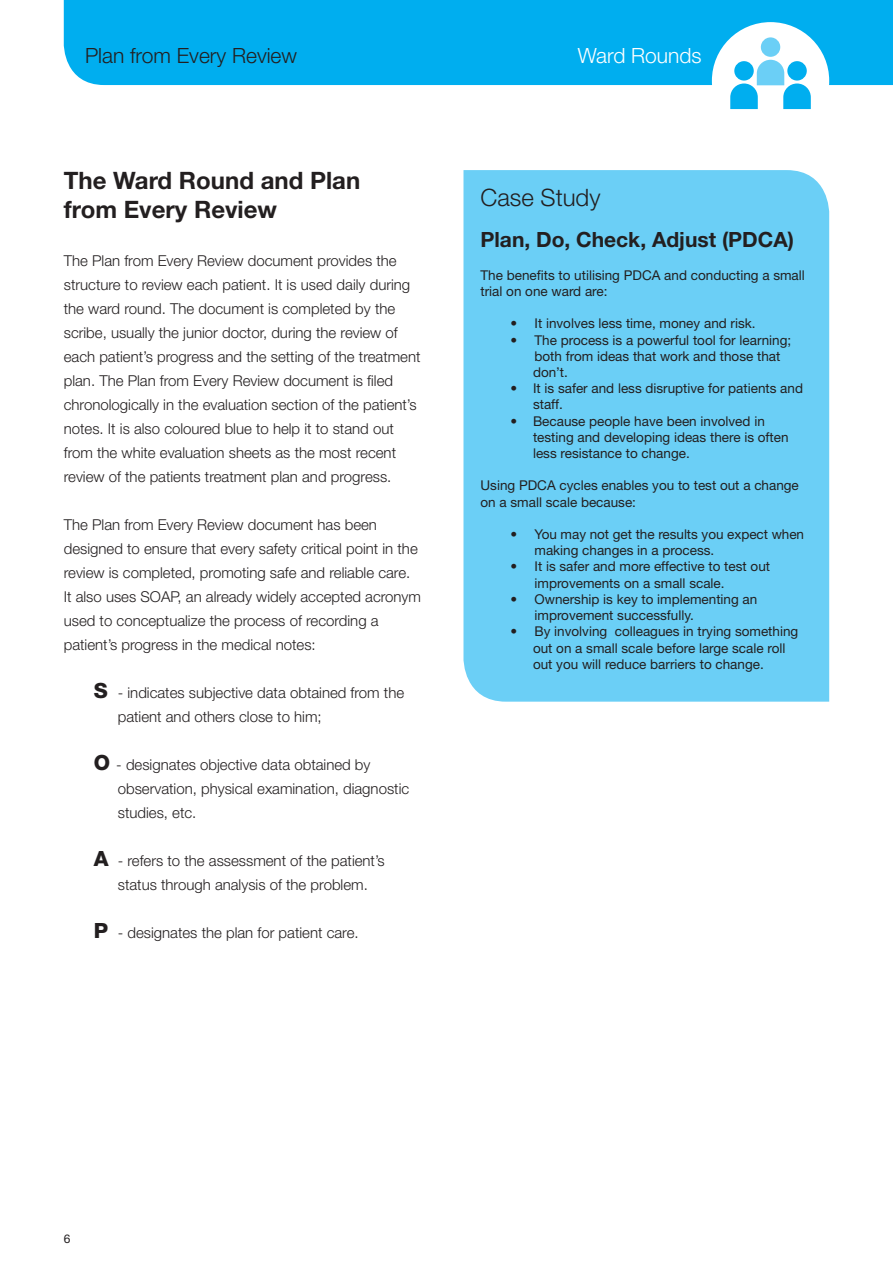
<style>
.page{position:relative;width:893px;height:1263px;background:#fff}
.page>*{position:absolute;margin:0;border:0;box-sizing:border-box;transform-origin:0 0}
.t1{font:700 24px "Helvetica Neue";color:#231f20}
.t2{font:300 24px "Helvetica Neue";color:#231f20}
.t3{font:700 21px "Helvetica Neue";color:#231f20}
.t4{font:300 21px "Helvetica Neue";color:#231f20}
.t5{font:300 21px "Helvetica Neue";color:#fff}
.t6{font:300 15px/24px "Helvetica Neue";color:#231f20}
.t7{font:13.5px/16.2px "Helvetica Neue";color:#231f20}
.t8{font:12px "Helvetica Neue";color:#231f20}
.s1{font-weight:800;font-size:21px}
</style>
<div class="page">
<div style="left:463px;top:170px;width:366px;height:532px;background:#6bcff6"></div>
<div style="left:64px;top:0;width:829px;height:85px;background:#00aeef"></div>
<div style="left:712px;top:22px;width:117px;height:117px;background:#fff;border-radius:50%"></div>
<div style="left:761px;top:37px;width:19px;height:20px;background:#6bcff6;border-radius:50%"></div>
<svg style="left:730px;top:60px;width:81px;height:49px"></svg>
<p class="t4" style="left:85px;top:43px;width:214px">Plan from Every Review</p>
<p class="t5" style="left:578px;top:43px;width:125px">Ward Rounds</p>
<p class="t1" style="left:64px;top:165px;width:298px">The Ward Round and Plan</p>
<p class="t1" style="left:64px;top:194px;width:215px">from Every Review</p>
<p class="t6" style="left:64px;top:248px;width:358px">The Plan from Every Review document provides the structure to review each patient. It is used daily during the ward round. The document is completed by the scribe, usually the junior doctor, during the review of each patient’s progress and the setting of the treatment plan. The Plan from Every Review document is filed chronologically in the evaluation section of the patient’s notes. It is also coloured blue to help it to stand out from the white evaluation sheets as the most recent review of the patients treatment plan and progress.</p>
<p class="t6" style="left:64px;top:512px;width:359px">The Plan from Every Review document has been designed to ensure that every safety critical point in the review is completed, promoting safe and reliable care.<br>It also uses SOAP, an already widely accepted acronym used to conceptualize the process of recording a patient’s progress in the medical notes:</p>
<p class="t6" style="left:118px;top:680px;width:288px;text-indent:-24px"><span class="s1">S</span> - indicates subjective data obtained from the patient and others close to him;</p>
<p class="t6" style="left:118px;top:752px;width:293px;text-indent:-24px"><span class="s1">O</span> - designates objective data obtained by observation, physical examination, diagnostic studies, etc.</p>
<p class="t6" style="left:94px;top:848px;width:292px;text-align:center"><span class="s1">A</span> - refers to the assessment of the patient’s status through analysis of the problem.</p>
<p class="t6" style="left:94px;top:920px;width:266px"><span class="s1">P</span> - designates the plan for patient care.</p>
<p class="t2" style="left:480px;top:183px;width:122px">Case Study</p>
<p class="t3" style="left:480px;top:227px;width:315px">Plan, Do, Check, Adjust (PDCA)</p>
<p class="t7" style="left:480px;top:267px;width:326px">The benefits to utilising PDCA and conducting a small trial on one ward are:</p>
<p class="t7" style="left:510px;top:315px;width:247px">• It involves less time, money and risk.</p>
<p class="t7" style="left:533px;top:332px;width:260px;text-indent:-23px">• The process is a powerful tool for learning; both from ideas that work and those that don’t.</p>
<p class="t7" style="left:533px;top:380px;width:272px;text-indent:-23px">• It is safer and less disruptive for patients and staff.</p>
<p class="t7" style="left:533px;top:413px;width:257px;text-indent:-23px">• Because people have been involved in testing and developing ideas there is often less resistance to change.</p>
<p class="t7" style="left:480px;top:477px;width:320px">Using PDCA cycles enables you to test out a change on a small scale because:</p>
<p class="t7" style="left:534px;top:526px;width:271px;text-indent:-24px">• You may not get the results you expect when making changes in a process.</p>
<p class="t7" style="left:534px;top:558px;width:237px;text-indent:-24px">• It is safer and more effective to test out improvements on a small scale.</p>
<p class="t7" style="left:534px;top:591px;width:224px;text-indent:-24px">• Ownership is key to implementing an improvement successfully.</p>
<p class="t7" style="left:533px;top:623px;width:267px;text-indent:-23px">• By involving colleagues in trying something out on a small scale before large scale roll out you will reduce barriers to change.</p>
<p class="t8" style="left:64px;top:1231px;width:8px">6</p>
</div>
